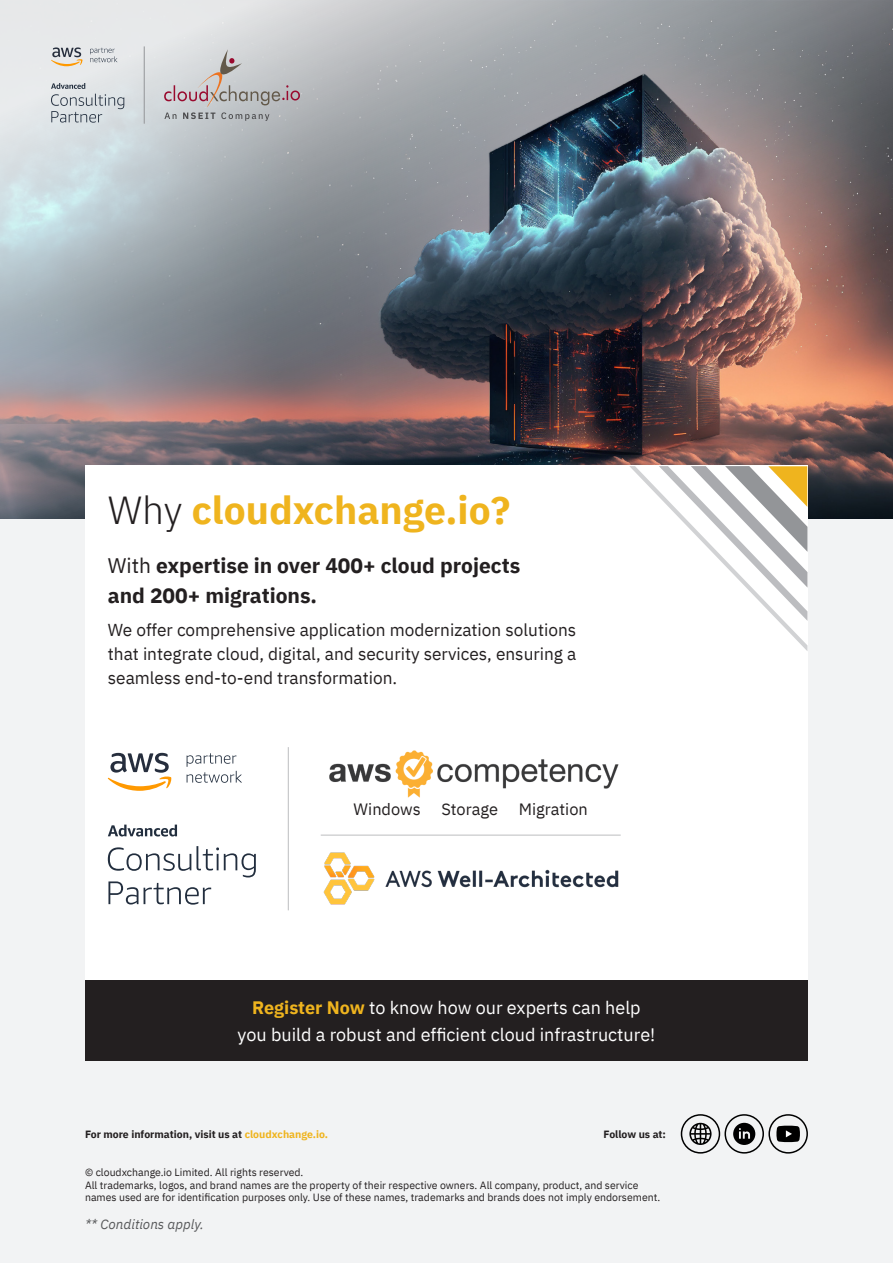
<style>
.page{position:relative;width:893px;height:1263px;background:#f2f3f4}
.page>*{position:absolute;margin:0;border:0;box-sizing:border-box;transform-origin:0 0}
.t1{font:700 39px "IBM Plex Sans";color:#efb41e}
.t2{font:700 21px/30px "IBM Plex Sans";color:#231f20}
.t3{font:18px/27px "IBM Plex Sans";color:#fff;text-align:center}
.t4{font:17.25px/24px "IBM Plex Sans";color:#231f20;text-align:justify}
.t5{font:16.35px "IBM Plex Sans";color:#231f20}
.t6{font:italic 13.5px "IBM Plex Sans";color:#57585a}
.t7{font:10.5px/12.6px "IBM Plex Sans";color:#231f20}
.t8{font:700 10.5px "IBM Plex Sans";color:#231f20}
.s1{font-weight:300;color:#231f20}
.s2{font-weight:400}
.s3{font-weight:700;color:#efb41e}
.s4{color:#efb41e}
</style>
<div class="page">
<svg style="left:0;top:0;width:334px;height:518px;background:#a5a6ab"></svg>
<div style="left:85px;top:466px;width:723px;height:595px;background:#fff"></div>
<svg style="left:679px;top:518px;width:128px;height:133px"></svg>
<div style="left:681px;top:1114px;width:39px;height:39px;border:2px solid #000;border-radius:50%"></div>
<svg style="left:689px;top:1123px;width:23px;height:22px"></svg>
<svg style="left:724px;top:1114px;width:84px;height:40px"></svg>
<div style="left:85px;top:980px;width:723px;height:81px;background:#231f20"></div>
<img style="left:329px;top:750px;width:290px;height:48px">
<img style="left:323px;top:852px;width:296px;height:53px">
<hr style="left:288px;top:747px;width:1px;height:163px;background:#bcbdc0">
<hr style="left:321px;top:835px;width:300px;height:1px;background:#bcbdc0">
<img style="left:334px;top:0;width:559px;height:518px">
<svg style="left:51px;top:47px;width:32px;height:19px"></svg>
<svg style="left:90px;top:48px;width:28px;height:14px"></svg>
<svg style="left:51px;top:83px;width:73px;height:40px"></svg>
<hr style="left:144px;top:46px;width:1px;height:78px;background:#939598">
<svg style="left:164px;top:49px;width:136px;height:72px;background:#c1bfc2"></svg>
<svg style="left:107px;top:753px;width:65px;height:38px"></svg>
<svg style="left:187px;top:753px;width:55px;height:30px"></svg>
<svg style="left:108px;top:846px;width:148px;height:59px"></svg>
<svg style="left:108px;top:824px;width:69px;height:12px"></svg>
<p class="t1" style="left:108px;top:479px;width:404px"><span class="s1">Why</span> cloudxchange.io?</p>
<p class="t2" style="left:108px;top:548px;width:414px"><span class="s2">With</span> expertise in over 400+ cloud projects and 200+ migrations.</p>
<p class="t4" style="left:108px;top:617px;width:470px">We offer comprehensive application modernization solutions that integrate cloud, digital, and security services, ensuring a seamless end-to-end transformation.</p>
<p class="t5" style="left:354px;top:796px;width:69px">Windows</p>
<p class="t5" style="left:441px;top:796px;width:58px">Storage</p>
<p class="t5" style="left:519px;top:796px;width:71px">Migration</p>
<p class="t3" style="left:238px;top:993px;width:419px"><span class="s3">Register Now</span> to know how our experts can help you build a robust and efficient cloud infrastructure!</p>
<p class="t8" style="left:85px;top:1126px;width:245px">For more information, visit us at <span class="s4">cloudxchange.io.</span></p>
<p class="t8" style="left:603px;top:1126px;width:64px">Follow us at:</p>
<p class="t7" style="left:85px;top:1165px;width:220px">© cloudxchange.io Limited. All rights reserved.</p>
<p class="t7" style="left:85px;top:1178px;width:577px">All trademarks, logos, and brand names are the property of their respective owners. All company, product, and service names used are for identification purposes only. Use of these names, trademarks and brands does not imply endorsement.</p>
<p class="t6" style="left:85px;top:1214px;width:120px">** Conditions apply.</p>
</div>
